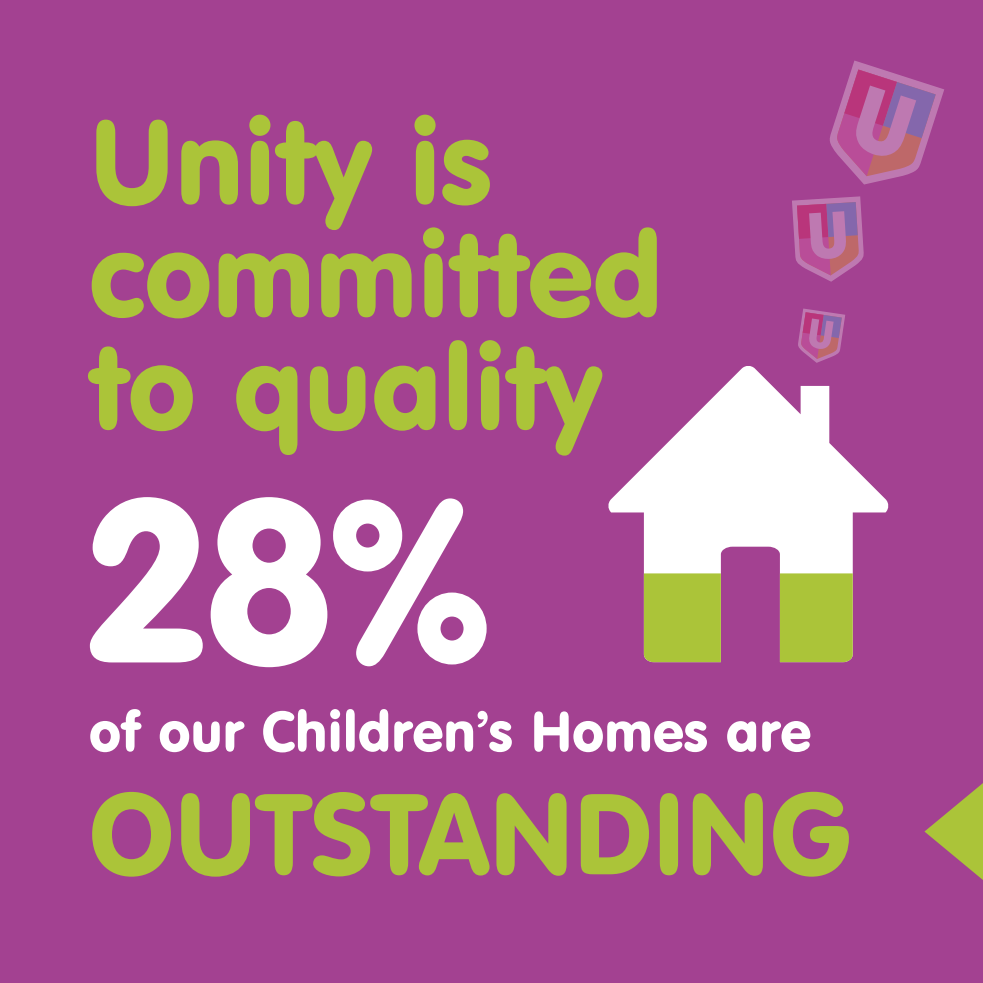
<style>
.page{position:relative;width:983px;height:983px;background:#fff}
.page>*{position:absolute;margin:0;border:0;box-sizing:border-box;transform-origin:0 0}
.t1{font:226.1px "VAG Rounded BT";color:#fff}
.t2{font:116.9px/112.7px "VAG Rounded BT";color:#abc439}
.t3{font:112.7px "VAG Rounded BT";color:#abc439}
.t4{font:55.3px "VAG Rounded BT";color:#fff}
</style>
<div class="page">
<div style="left:0;top:0;width:982px;height:982px;background:#a34191"></div>
<svg style="left:798px;top:308px;width:47px;height:55px"></svg>
<svg style="left:792px;top:196px;width:71px;height:85px"></svg>
<svg style="left:829px;top:60px;width:115px;height:124px"></svg>
<svg style="left:924px;top:784px;width:58px;height:95px"></svg>
<svg style="left:608px;top:366px;width:280px;height:296px"></svg>
<div style="left:643px;top:573px;width:77px;height:89px;background:#abc439"></div>
<div style="left:779px;top:573px;width:73px;height:89px;background:#abc439"></div>
<p class="t2" style="left:89px;top:103px;width:575px">Unity is committed to quality</p>
<h1 class="t1" style="left:89px;top:438px;width:401px">28%</h1>
<p class="t4" style="left:89px;top:696px;width:723px">of our Children’s Homes are</p>
<p class="t3" style="left:89px;top:762px;width:763px">OUTSTANDING</p>
</div>
